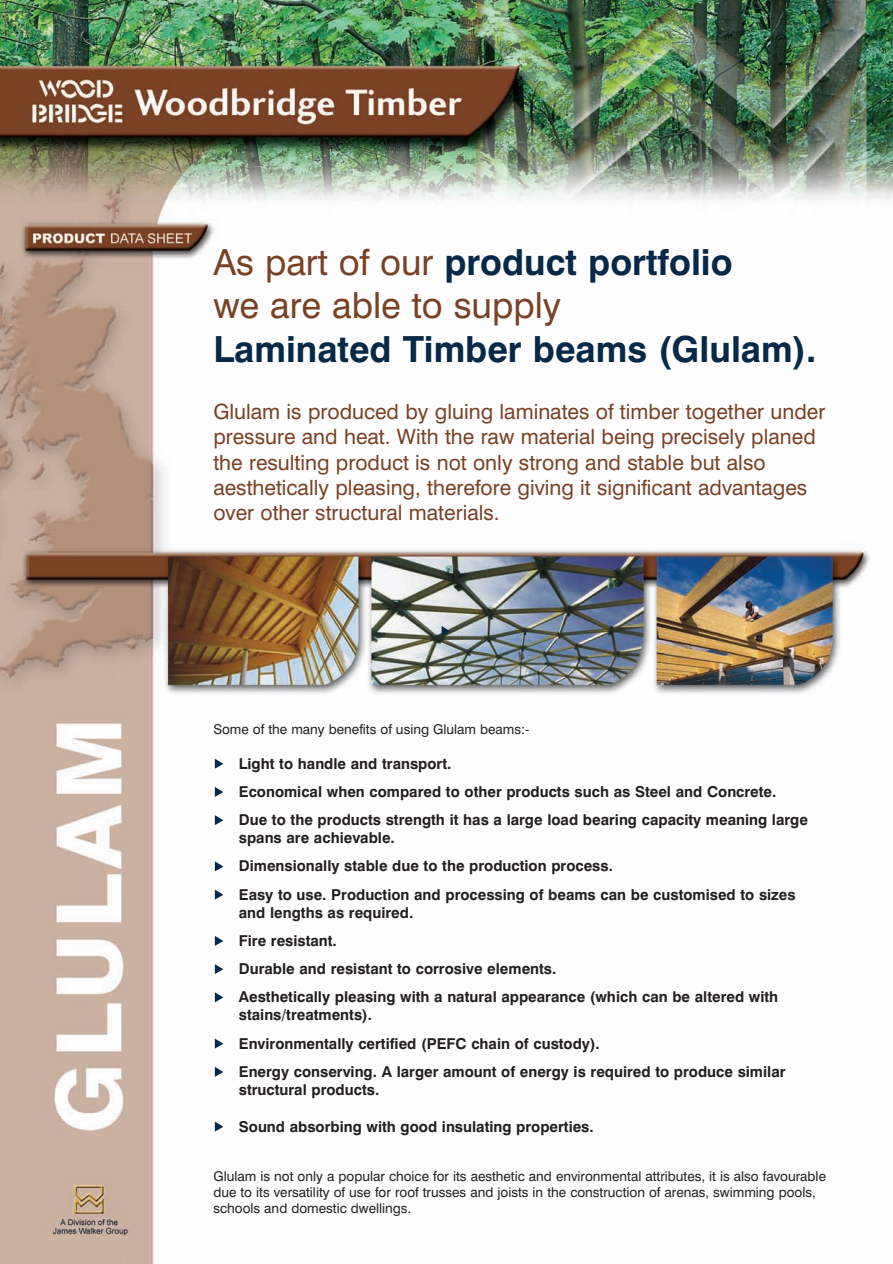
<style>
.page{position:relative;width:893px;height:1264px;background:#fff}
.page>*{position:absolute;margin:0;border:0;box-sizing:border-box;transform-origin:0 0}
.t1{font:36px/43.2px "Swiss 721 BT";color:#7a4225}
.t2{font:700 36px "Swiss 721 BT";color:#072949}
.t3{font:21px/25.2px "Swiss 721 BT";color:#7a4225}
.t4{font:700 15px/28.2px "Swiss 721 BT";color:#231f20}
.t5{font:13.5px/16.2px "Swiss 721 BT";color:#231f20}
.s1{font-weight:700;color:#072949}
</style>
<div class="page">
<img style="left:0;top:0;width:893px;height:1263px">
<h1 class="t1" style="left:213px;top:242px;width:521px">As part of our <span class="s1">product portfolio </span>we are able to supply</h1>
<h1 class="t2" style="left:213px;top:333px;width:604px">Laminated Timber beams (Glulam).</h1>
<p class="t3" style="left:213px;top:400px;width:613px">Glulam is produced by gluing laminates of timber together under pressure and heat. With the raw material being precisely planed the resulting product is not only strong and stable but also aesthetically pleasing, therefore giving it significant advantages over other structural materials.</p>
<p class="t5" style="left:213px;top:722px;width:318px">Some of the many benefits of using Glulam beams:-</p>
<p class="t4" style="left:239px;top:750px;width:570px">Light to handle and transport.<br>Economical when compared to other products such as Steel and Concrete.<br>Due to the products strength it has a large load bearing capacity meaning large</p>
<p class="t4" style="left:239px;top:824px;width:558px">spans are achievable.<br>Dimensionally stable due to the production process.<br>Easy to use. Production and processing of beams can be customised to sizes</p>
<p class="t4" style="left:239px;top:899px;width:541px">and lengths as required.<br>Fire resistant.<br>Durable and resistant to corrosive elements.<br>Aesthetically pleasing with a natural appearance (which can be altered with</p>
<p class="t4" style="left:239px;top:1002px;width:548px">stains/treatments).<br>Environmentally certified (PEFC chain of custody).<br>Energy conserving. A larger amount of energy is required to produce similar</p>
<p class="t4" style="left:239px;top:1076px;width:142px">structural products.</p>
<p class="t4" style="left:239px;top:1113px;width:356px">Sound absorbing with good insulating properties.</p>
<p class="t5" style="left:213px;top:1168px;width:614px">Glulam is not only a popular choice for its aesthetic and environmental attributes, it is also favourable due to its versatility of use for roof trusses and joists in the construction of arenas, swimming pools, schools and domestic dwellings.</p>
</div>
